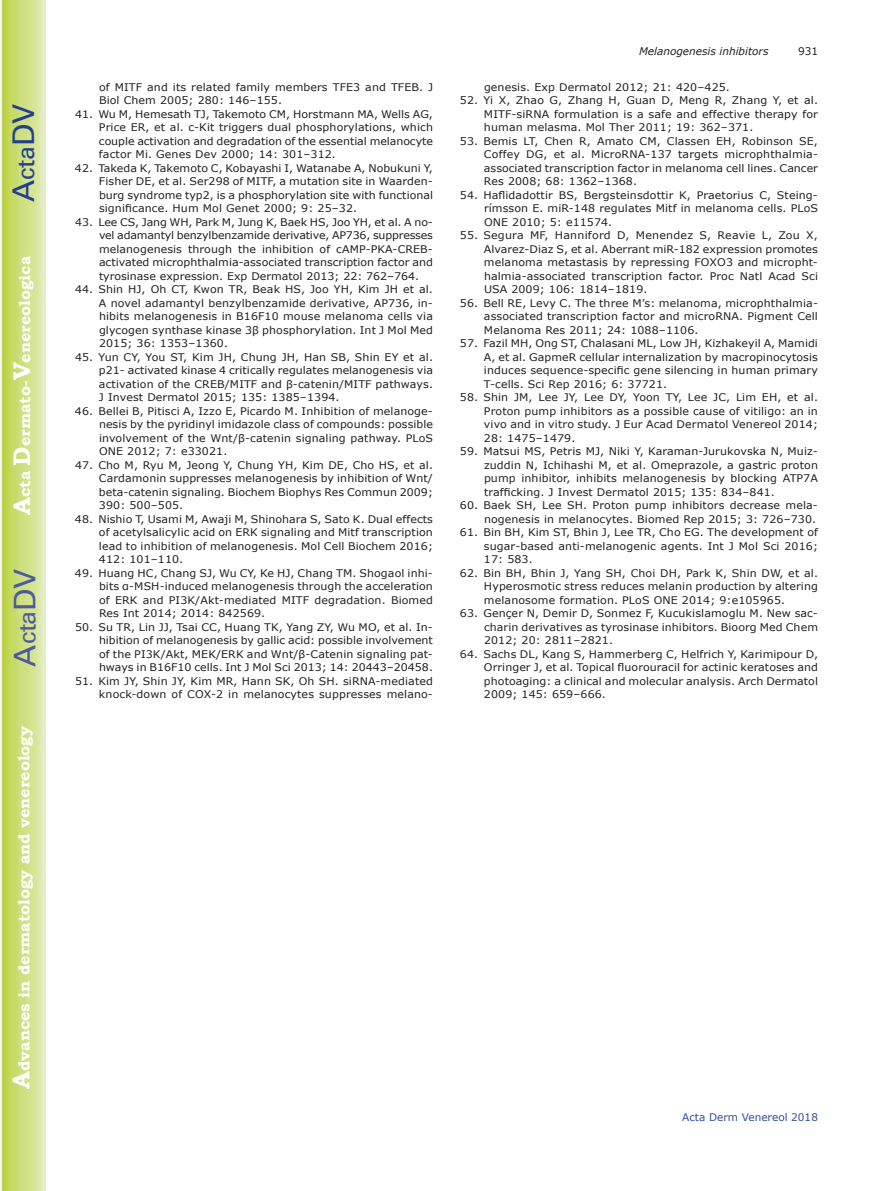
<style>
.page{position:relative;width:893px;height:1191px;background:#fff}
.page>*{position:absolute;margin:0;border:0;box-sizing:border-box;transform-origin:0 0}
.t1{font:30px "Univers";color:#4d5a9e}
.t2{font:30px "Univers";color:#253f8e}
.t3{font:700 15.75px "Bookman Old Style";color:#fff}
.t4{font:10.5px/13.5px "Verdana";letter-spacing:.01em;color:#231f20;text-align:justify;scale:1.05 1}
.t5{font:italic 10.5px "Verdana";color:#231f20}
.t6{font:10.5px "Verdana";color:#324f95}
.t7{font:10.5px "Verdana";letter-spacing:.01em;color:#231f20}
.s1{font-size:24px}
</style>
<div class="page">
<svg style="left:1px;top:0;width:45px;height:1191px;background:#cfe084"></svg>
<h1 class="t2" style="left:6px;top:202px;width:100px;rotate:-90deg">A<span class="s1">cta</span>DV</h1>
<h2 class="t3" style="left:15px;top:515px;width:260px;rotate:-90deg"><span class="s1">A</span>cta <span class="s1">D</span>ermato-<span class="s1">V</span>enereologica</h2>
<h1 class="t1" style="left:7px;top:666px;width:100px;rotate:-90deg">A<span class="s1">cta</span>DV</h1>
<h2 class="t3" style="left:15px;top:1088px;width:364px;rotate:-90deg"><span class="s1">A</span>dvances in dermatology and venereology</h2>
<p class="t4" style="left:99px;top:80px;width:320px">of MITF and its related family members TFE3 and TFEB. J<br>Biol Chem 2005; 280: 146–155.</p>
<p class="t4" style="left:99px;top:107px;width:320px;text-indent:-24px">41. Wu M, Hemesath TJ, Takemoto CM, Horstmann MA, Wells AG, Price ER, et al. c-Kit triggers dual phosphorylations, which couple activation and degradation of the essential melanocyte factor Mi. Genes Dev 2000; 14: 301–312.</p>
<p class="t4" style="left:99px;top:161px;width:320px;text-indent:-24px">42. Takeda K, Takemoto C, Kobayashi I, Watanabe A, Nobukuni Y, Fisher DE, et al. Ser298 of MITF, a mutation site in Waarden&shy;burg syndrome typ2, is a phosphorylation site with functional significance. Hum Mol Genet 2000; 9: 25–32.</p>
<p class="t4" style="left:99px;top:215px;width:320px;text-indent:-24px">43. Lee CS, Jang WH, Park M, Jung K, Baek HS, Joo YH, et al. A no&shy;vel adamantyl benzylbenzamide derivative, AP736, suppresses melanogenesis through the inhibition of cAMP-PKA-CREB&shy;activated microphthalmia-associated transcription factor and tyrosinase expression. Exp Dermatol 2013; 22: 762–764.</p>
<p class="t4" style="left:99px;top:282px;width:320px;text-indent:-24px">44. Shin HJ, Oh CT, Kwon TR, Beak HS, Joo YH, Kim JH et al.<br>A novel adamantyl benzylbenzamide derivative, AP736, in&shy;hibits melanogenesis in B16F10 mouse melanoma cells via glycogen synthase kinase 3β phosphorylation. Int J Mol Med 2015; 36: 1353–1360.</p>
<p class="t4" style="left:99px;top:350px;width:320px;text-indent:-24px">45. Yun CY, You ST, Kim JH, Chung JH, Han SB, Shin EY et al. p21- activated kinase 4 critically regulates melanogenesis via activation of the CREB/MITF and β-catenin/MITF pathways.<br>J Invest Dermatol 2015; 135: 1385–1394.</p>
<p class="t4" style="left:99px;top:404px;width:320px;text-indent:-24px">46. Bellei B, Pitisci A, Izzo E, Picardo M. Inhibition of melanoge&shy;nesis by the pyridinyl imidazole class of compounds: possible involvement of the Wnt/β-catenin signaling pathway. PLoS ONE 2012; 7: e33021.</p>
<p class="t4" style="left:99px;top:458px;width:320px;text-indent:-24px">47. Cho M, Ryu M, Jeong Y, Chung YH, Kim DE, Cho HS, et al.<br>Cardamonin suppresses melanogenesis by inhibition of Wnt/ beta-catenin signaling. Biochem Biophys Res Commun 2009; 390: 500–505.</p>
<p class="t4" style="left:99px;top:512px;width:320px;text-indent:-24px">48. Nishio T, Usami M, Awaji M, Shinohara S, Sato K. Dual effects of acetylsalicylic acid on ERK signaling and Mitf transcription lead to inhibition of melanogenesis. Mol Cell Biochem 2016; 412: 101–110.</p>
<p class="t4" style="left:99px;top:566px;width:320px;text-indent:-24px">49. Huang HC, Chang SJ, Wu CY, Ke HJ, Chang TM. Shogaol inhi&shy;bits α-MSH-induced melanogenesis through the acceleration of ERK and PI3K/Akt-mediated MITF degradation. Biomed Res Int 2014; 2014: 842569.</p>
<p class="t4" style="left:99px;top:620px;width:320px;text-indent:-24px">50. Su TR, Lin JJ, Tsai CC, Huang TK, Yang ZY, Wu MO, et al. In&shy;hibition of melanogenesis by gallic acid: possible involvement of the PI3K/Akt, MEK/ERK and Wnt/β-Catenin signaling pat&shy;hways in B16F10 cells. Int J Mol Sci 2013; 14: 20443–20458.</p>
<p class="t4" style="left:75px;top:674px;width:342px;text-align:right">51. Kim JY, Shin JY, Kim MR, Hann SK, Oh SH. siRNA-mediated knock-down of COX-2 in melanocytes suppresses melano-</p>
<p class="t5" style="left:639px;top:44px;width:131px">Melanogenesis inhibitors</p>
<p class="t7" style="left:798px;top:44px;width:22px">931</p>
<p class="t4" style="left:484px;top:80px;width:236px">genesis. Exp Dermatol 2012; 21: 420–425.</p>
<p class="t4" style="left:484px;top:93px;width:320px;text-indent:-24px">52. Yi X, Zhao G, Zhang H, Guan D, Meng R, Zhang Y, et al.<br>MITF-siRNA formulation is a safe and effective therapy for human melasma. Mol Ther 2011; 19: 362–371.</p>
<p class="t4" style="left:484px;top:134px;width:320px;text-indent:-24px">53. Bemis LT, Chen R, Amato CM, Classen EH, Robinson SE, Coffey DG, et al. MicroRNA-137 targets microphthalmia&shy;associated transcription factor in melanoma cell lines. Cancer Res 2008; 68: 1362–1368.</p>
<p class="t4" style="left:484px;top:188px;width:320px;text-indent:-24px">54. Haflidadottir BS, Bergsteinsdottir K, Praetorius C, Steing&shy;rímsson E. miR-148 regulates Mitf in melanoma cells. PLoS ONE 2010; 5: e11574.</p>
<p class="t4" style="left:484px;top:228px;width:320px;text-indent:-24px">55. Segura MF, Hanniford D, Menendez S, Reavie L, Zou X, Alvarez-Diaz S, et al. Aberrant miR-182 expression promotes melanoma metastasis by repressing FOXO3 and micropht&shy;halmia-associated transcription factor. Proc Natl Acad Sci USA 2009; 106: 1814–1819.</p>
<p class="t4" style="left:484px;top:296px;width:320px;text-indent:-24px">56. Bell RE, Levy C. The three M’s: melanoma, microphthalmia&shy;associated transcription factor and microRNA. Pigment Cell Melanoma Res 2011; 24: 1088–1106.</p>
<p class="t4" style="left:484px;top:336px;width:320px;text-indent:-24px">57. Fazil MH, Ong ST, Chalasani ML, Low JH, Kizhakeyil A, Mamidi A, et al. GapmeR cellular internalization by macropinocytosis induces sequence-specific gene silencing in human primary T-cells. Sci Rep 2016; 6: 37721.</p>
<p class="t4" style="left:484px;top:390px;width:320px;text-indent:-24px">58. Shin JM, Lee JY, Lee DY, Yoon TY, Lee JC, Lim EH, et al.<br>Proton pump inhibitors as a possible cause of vitiligo: an in vivo and in vitro study. J Eur Acad Dermatol Venereol 2014; 28: 1475–1479.</p>
<p class="t4" style="left:484px;top:444px;width:320px;text-indent:-24px">59. Matsui MS, Petris MJ, Niki Y, Karaman-Jurukovska N, Muiz&shy;zuddin N, Ichihashi M, et al. Omeprazole, a gastric proton pump inhibitor, inhibits melanogenesis by blocking ATP7A trafficking. J Invest Dermatol 2015; 135: 834–841.</p>
<p class="t4" style="left:460px;top:498px;width:342px;text-align:right">60. Baek SH, Lee SH. Proton pump inhibitors decrease mela&shy;nogenesis in melanocytes. Biomed Rep 2015; 3: 726–730.</p>
<p class="t4" style="left:484px;top:525px;width:320px;text-indent:-24px">61. Bin BH, Kim ST, Bhin J, Lee TR, Cho EG. The development of sugar-based anti-melanogenic agents. Int J Mol Sci 2016; 17: 583.</p>
<p class="t4" style="left:484px;top:566px;width:320px;text-indent:-24px">62. Bin BH, Bhin J, Yang SH, Choi DH, Park K, Shin DW, et al.<br>Hyperosmotic stress reduces melanin production by altering melanosome formation. PLoS ONE 2014; 9:e105965.</p>
<p class="t4" style="left:484px;top:606px;width:320px;text-indent:-24px">63. Gençer N, Demir D, Sonmez F, Kucukislamoglu M. New sac&shy;charin derivatives as tyrosinase inhibitors. Bioorg Med Chem 2012; 20: 2811–2821.</p>
<p class="t4" style="left:484px;top:647px;width:320px;text-indent:-24px">64. Sachs DL, Kang S, Hammerberg C, Helfrich Y, Karimipour D, Orringer J, et al. Topical fluorouracil for actinic keratoses and photoaging: a clinical and molecular analysis. Arch Dermatol 2009; 145: 659–666.</p>
<p class="t6" style="left:682px;top:1110px;width:137px">Acta Derm Venereol 2018</p>
</div>
